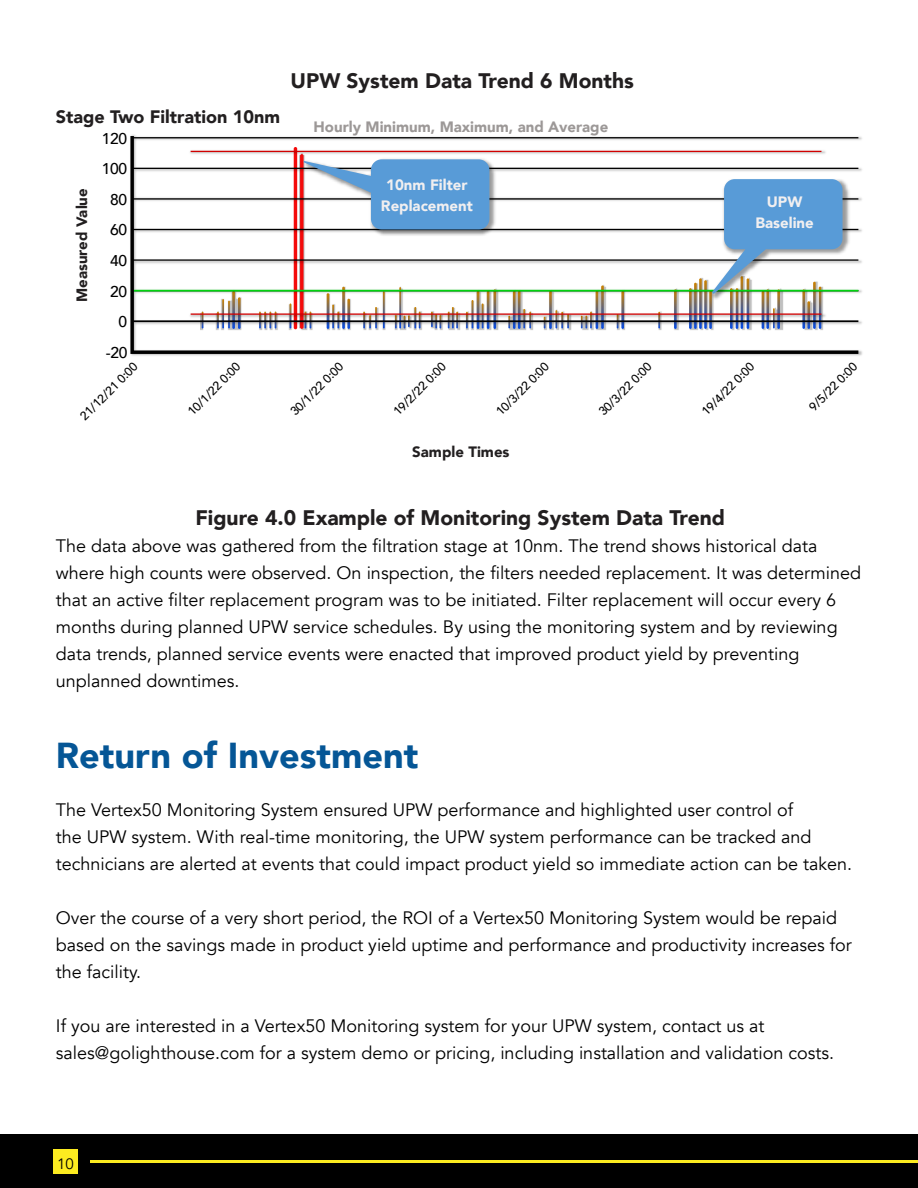
<style>
.page{position:relative;width:918px;height:1188px;background:#fff}
.page>*{position:absolute;margin:0;border:0;box-sizing:border-box;transform-origin:0 0}
.Main_Heading{font:900 36px "Avenir";color:#055696}
.Photo_Caption{font:900 21px "Avenir";color:#221f20}
.Paragraph_Body{font:18px/27px "Avenir";color:#000}
.Photo_Caption-2{font:900 18px "Avenir";color:#221f20}
.t1{font:500 15.6px/30.6px "Avenir";letter-spacing:-.025em;color:#000;text-align:right}
.Photo_Caption-3{font:900 15px "Avenir";color:#f1eff0}
.Photo_Caption-4{font:900 15px "Avenir";color:#9c9897}
.Photo_Caption-5{font:900 15px "Avenir";color:#221f20}
.t2{font:15px "Avenir";color:#000}
.t3{font:500 12.15px "Avenir";color:#000}
</style>
<div class="page">
<div style="left:0;top:1134px;width:918px;height:54px;background:#000"></div>
<hr style="left:90px;top:1160px;width:828px;height:2px;background:#fceb20">
<div style="left:53px;top:1149px;width:25px;height:25px;background:#fceb20"></div>
<svg style="left:130px;top:134px;width:732px;height:222px"></svg>
<hr style="left:191px;top:151px;width:630px;height:1px;background:#d10000">
<hr style="left:191px;top:313px;width:630px;height:2px;background:#d10000">
<img style="left:301px;top:157px;width:196px;height:81px">
<svg style="left:303px;top:159px;width:186px;height:71px"></svg>
<img style="left:710px;top:176px;width:140px;height:127px">
<svg style="left:712px;top:179px;width:131px;height:115px"></svg>
<p class="Photo_Caption" style="left:291px;top:63px;width:345px">UPW System Data Trend 6 Months</p>
<p class="Photo_Caption-2" style="left:56px;top:102px;width:226px">Stage Two Filtration 10nm</p>
<p class="Photo_Caption-4" style="left:314px;top:114px;width:296px">Hourly Minimum, Maximum, and Average</p>
<p class="t1" style="left:102px;top:122px;width:27px">120<br>100<br>80<br>60<br>40<br>20<br>0 -20</p>
<p class="t3" style="left:75px;top:411px;width:77px;rotate:-45deg">21/12/21 0:00</p>
<p class="t3" style="left:182px;top:406px;width:70px;rotate:-45deg">10/1/22 0:00</p>
<p class="t3" style="left:285px;top:406px;width:70px;rotate:-45deg">30/1/22 0:00</p>
<p class="t3" style="left:388px;top:406px;width:70px;rotate:-45deg">19/2/22 0:00</p>
<p class="t3" style="left:491px;top:406px;width:70px;rotate:-45deg">10/3/22 0:00</p>
<p class="t3" style="left:594px;top:406px;width:70px;rotate:-45deg">30/3/22 0:00</p>
<p class="t3" style="left:696px;top:406px;width:70px;rotate:-45deg">19/4/22 0:00</p>
<p class="t3" style="left:804px;top:401px;width:64px;rotate:-45deg">9/5/22 0:00</p>
<p class="Photo_Caption-3" style="left:386px;top:172px;width:83px">10nm Filter</p>
<p class="Photo_Caption-3" style="left:381px;top:193px;width:93px">Replacement</p>
<p class="Photo_Caption-3" style="left:767px;top:188px;width:37px">UPW</p>
<p class="Photo_Caption-3" style="left:755px;top:209px;width:60px">Baseline</p>
<p class="Photo_Caption-5" style="left:69px;top:302px;width:115px;rotate:-90deg">Measured Value</p>
<p class="Photo_Caption-5" style="left:412px;top:439px;width:99px">Sample Times</p>
<p class="Photo_Caption" style="left:196px;top:499px;width:531px">Figure 4.0 Example of Monitoring System Data Trend</p>
<p class="Paragraph_Body" style="left:56px;top:532px;width:807px">The data above was gathered from the filtration stage at 10nm. The trend shows historical data where high counts were observed. On inspection, the filters needed replacement. It was determined that an active filter replacement program was to be initiated. Filter replacement will occur every 6 months during planned UPW service schedules. By using the monitoring system and by reviewing data trends, planned service events were enacted that improved product yield by preventing unplanned downtimes.</p>
<p class="Main_Heading" style="left:56px;top:724px;width:364px">Return of Investment</p>
<p class="Paragraph_Body" style="left:56px;top:797px;width:798px">The Vertex50 Monitoring System ensured UPW performance and highlighted user control of<br>the UPW system. With real-time monitoring, the UPW system performance can be tracked and technicians are alerted at events that could impact product yield so immediate action can be taken.</p>
<p class="Paragraph_Body" style="left:56px;top:905px;width:798px">Over the course of a very short period, the ROI of a Vertex50 Monitoring System would be repaid based on the savings made in product yield uptime and performance and productivity increases for the facility.</p>
<p class="Paragraph_Body" style="left:56px;top:1013px;width:710px">If you are interested in a Vertex50 Monitoring system for your UPW system, contact us at</p>
<p class="Paragraph_Body" style="left:56px;top:1040px;width:780px">sales@golighthouse.com for a system demo or pricing, including installation and validation costs.</p>
<p class="t2" style="left:57px;top:1155px;width:18px">10</p>
</div>
